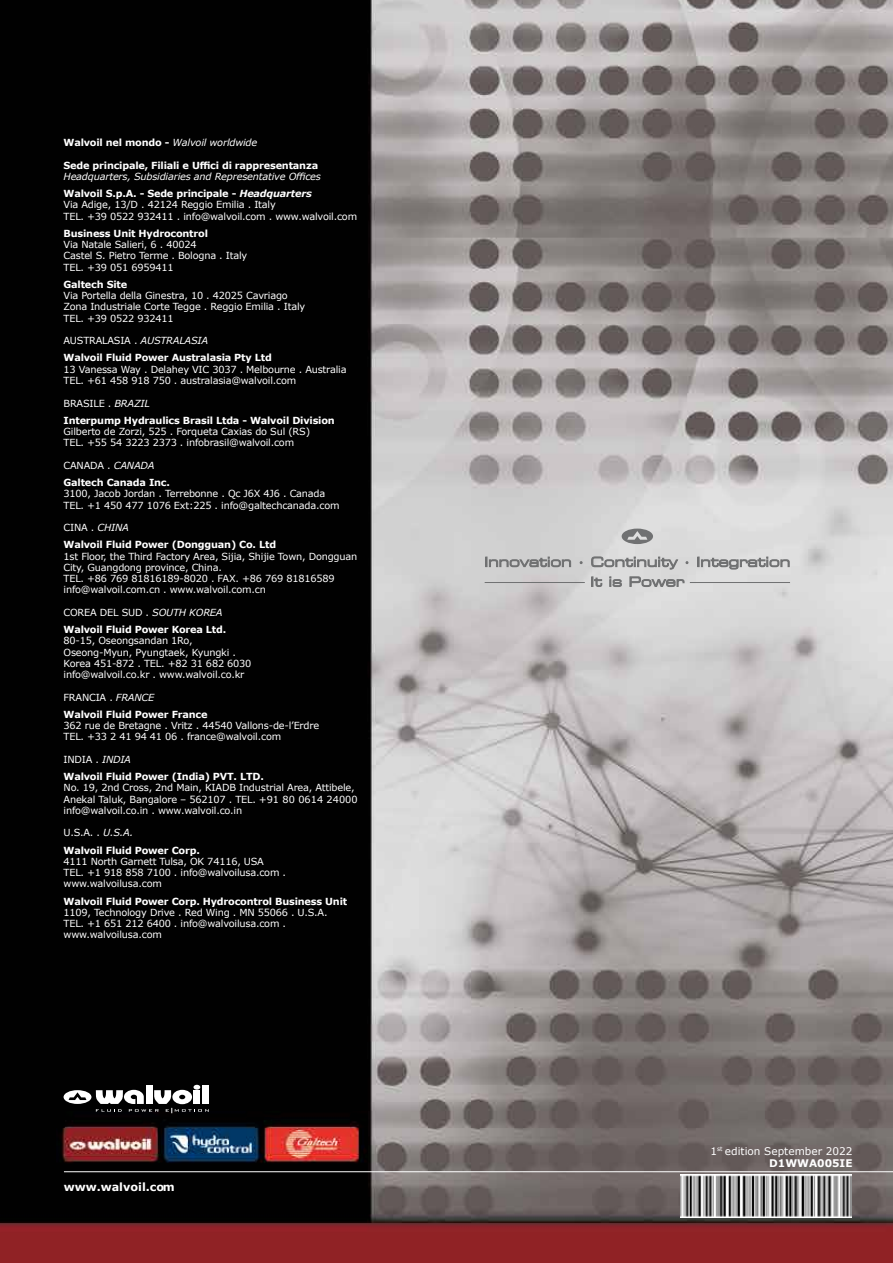
<style>
.page{position:relative;width:893px;height:1263px;background:#fff}
.page>*{position:absolute;margin:0;border:0;box-sizing:border-box;transform-origin:0 0}
.t1{font:700 11.25px "Verdana";color:#fff}
.t2{font:10.5px/12.6px "Verdana";color:#fff;text-align:right}
.t3{font:9.75px/11.2px "Verdana";letter-spacing:-.02em;color:#fff}
.t4{font:700 9.75px/17.2px "Verdana";letter-spacing:-.02em;color:#fff}
.t5{font:italic 9.75px/17.2px "Verdana";letter-spacing:-.02em;color:#fff}
.s1{font-weight:400;font-style:italic}
.s2{font-weight:700;font-style:normal}
.s3{font-weight:700}
.s4{font-weight:400}
</style>
<div class="page">
<img style="left:0;top:0;width:893px;height:1263px">
<svg style="left:64px;top:1085px;width:145px;height:28px"></svg>
<hr style="left:64px;top:1171px;width:829px;height:1px;background:#fff">
<svg style="left:591px;top:576px;width:11px;height:11px"></svg>
<svg style="left:609px;top:576px;width:13px;height:11px"></svg>
<svg style="left:629px;top:576px;width:56px;height:11px"></svg>
<svg style="left:486px;top:557px;width:85px;height:10px"></svg>
<svg style="left:591px;top:557px;width:87px;height:12px"></svg>
<svg style="left:698px;top:557px;width:91px;height:12px"></svg>
<hr style="left:690px;top:582px;width:100px;height:1px;background:#707172">
<hr style="left:485px;top:582px;width:100px;height:1px;background:#707172">
<svg style="left:622px;top:529px;width:31px;height:15px"></svg>
<img style="left:681px;top:1174px;width:170px;height:43px">
<p class="t4" style="left:64px;top:134px;width:195px">Walvoil nel mondo - <span class="s1">Walvoil worldwide</span></p>
<p class="t4" style="left:64px;top:156px;width:256px">Sede principale, Filiali e Uffici di rappresentanza</p>
<p class="t5" style="left:64px;top:168px;width:259px">Headquarters, Subsidiaries and Representative Offices<br><span class="s2">Walvoil S.p.A. - Sede principale -</span> <span class="s3">Headquarters</span></p>
<p class="t3" style="left:64px;top:199px;width:295px">Via Adige, 13/D . 42124 Reggio Emilia . Italy<br>TEL. +39 0522 932411 . info@walvoil.com . www.walvoil.com</p>
<p class="t4" style="left:64px;top:225px;width:146px">Business Unit Hydrocontrol</p>
<p class="t3" style="left:64px;top:239px;width:185px">Via Natale Salieri, 6 . 40024<br>Castel S. Pietro Terme . Bologna . Italy<br>TEL. +39 051 6959411</p>
<p class="t4" style="left:64px;top:276px;width:65px">Galtech Site</p>
<p class="t3" style="left:64px;top:290px;width:243px">Via Portella della Ginestra, 10 . 42025 Cavriago<br>Zona Industriale Corte Tegge . Reggio Emilia . Italy<br>TEL. +39 0522 932411</p>
<p class="t4" style="left:64px;top:332px;width:210px"><span class="s4">AUSTRALASIA .</span> <span class="s1">AUSTRALASIA<br></span>Walvoil Fluid Power Australasia Pty Ltd</p>
<p class="t3" style="left:64px;top:363px;width:284px">13 Vanessa Way . Delahey VIC 3037 . Melbourne . Australia<br>TEL. +61 458 918 750 . australasia@walvoil.com</p>
<p class="t4" style="left:64px;top:394px;width:273px"><span class="s4">BRASILE .</span> <span class="s1">BRAZIL<br></span>Interpump Hydraulics Brasil Ltda - Walvoil Division</p>
<p class="t3" style="left:64px;top:426px;width:248px">Gilberto de Zorzi, 525 . Forqueta Caxias do Sul (RS)<br>TEL. +55 54 3223 2373 . infobrasil@walvoil.com</p>
<p class="t4" style="left:64px;top:456px;width:108px"><span class="s4">CANADA .</span> <span class="s1">CANADA<br></span>Galtech Canada Inc.</p>
<p class="t3" style="left:64px;top:488px;width:277px">3100, Jacob Jordan . Terrebonne . Qc J6X 4J6 . Canada<br>TEL. +1 450 477 1076 Ext:225 . info@galtechcanada.com</p>
<p class="t4" style="left:64px;top:519px;width:214px"><span class="s4">CINA .</span> <span class="s1">CHINA<br></span>Walvoil Fluid Power (Dongguan) Co. Ltd</p>
<p class="t3" style="left:64px;top:550px;width:295px">1st Floor, the Third Factory Area, Sijia, Shijie Town, Dongguan City, Guangdong province, China.<br>TEL. +86 769 81816189-8020 . FAX. +86 769 81816589 info@walvoil.com.cn . www.walvoil.com.cn</p>
<p class="t4" style="left:64px;top:603px;width:164px"><span class="s4">COREA DEL SUD .</span> <span class="s1">SOUTH KOREA<br></span>Walvoil Fluid Power Korea Ltd.</p>
<p class="t3" style="left:64px;top:635px;width:189px">80-15, Oseongsandan 1Ro, Oseong-Myun, Pyungtaek, Kyungki .<br>Korea 451-872 . TEL. +82 31 682 6030 info@walvoil.co.kr . www.walvoil.co.kr</p>
<p class="t4" style="left:64px;top:688px;width:145px"><span class="s4">FRANCIA .</span> <span class="s1">FRANCE<br></span>Walvoil Fluid Power France</p>
<p class="t3" style="left:64px;top:720px;width:257px">362 rue de Bretagne . Vritz . 44540 Vallons-de-l’Erdre<br>TEL. +33 2 41 94 41 06 . france@walvoil.com</p>
<p class="t4" style="left:64px;top:750px;width:202px"><span class="s4">INDIA .</span> <span class="s1">INDIA<br></span>Walvoil Fluid Power (India) PVT. LTD.</p>
<p class="t3" style="left:64px;top:782px;width:296px">No. 19, 2nd Cross, 2nd Main, KIADB Industrial Area, Attibele,<br>Anekal Taluk, Bangalore – 562107 . TEL. +91 80 0614 24000 info@walvoil.co.in . www.walvoil.co.in</p>
<p class="t4" style="left:64px;top:824px;width:138px"><span class="s4">U.S.A. .</span> <span class="s1">U.S.A.<br></span>Walvoil Fluid Power Corp.</p>
<p class="t3" style="left:64px;top:855px;width:224px">4111 North Garnett Tulsa, OK 74116, USA<br>TEL. +1 918 858 7100 . info@walvoilusa.com . www.walvoilusa.com</p>
<p class="t4" style="left:64px;top:892px;width:285px">Walvoil Fluid Power Corp. Hydrocontrol Business Unit</p>
<p class="t3" style="left:64px;top:906px;width:265px">1109, Technology Drive . Red Wing . MN 55066 . U.S.A.<br>TEL. +1 651 212 6400 . info@walvoilusa.com . www.walvoilusa.com</p>
<p class="t1" style="left:64px;top:1178px;width:113px">www.walvoil.com</p>
<p class="t2" style="left:710px;top:1144px;width:144px">1<sup>st</sup> edition September 2022<br><span class="s3">D1WWA005IE</span></p>
</div>
